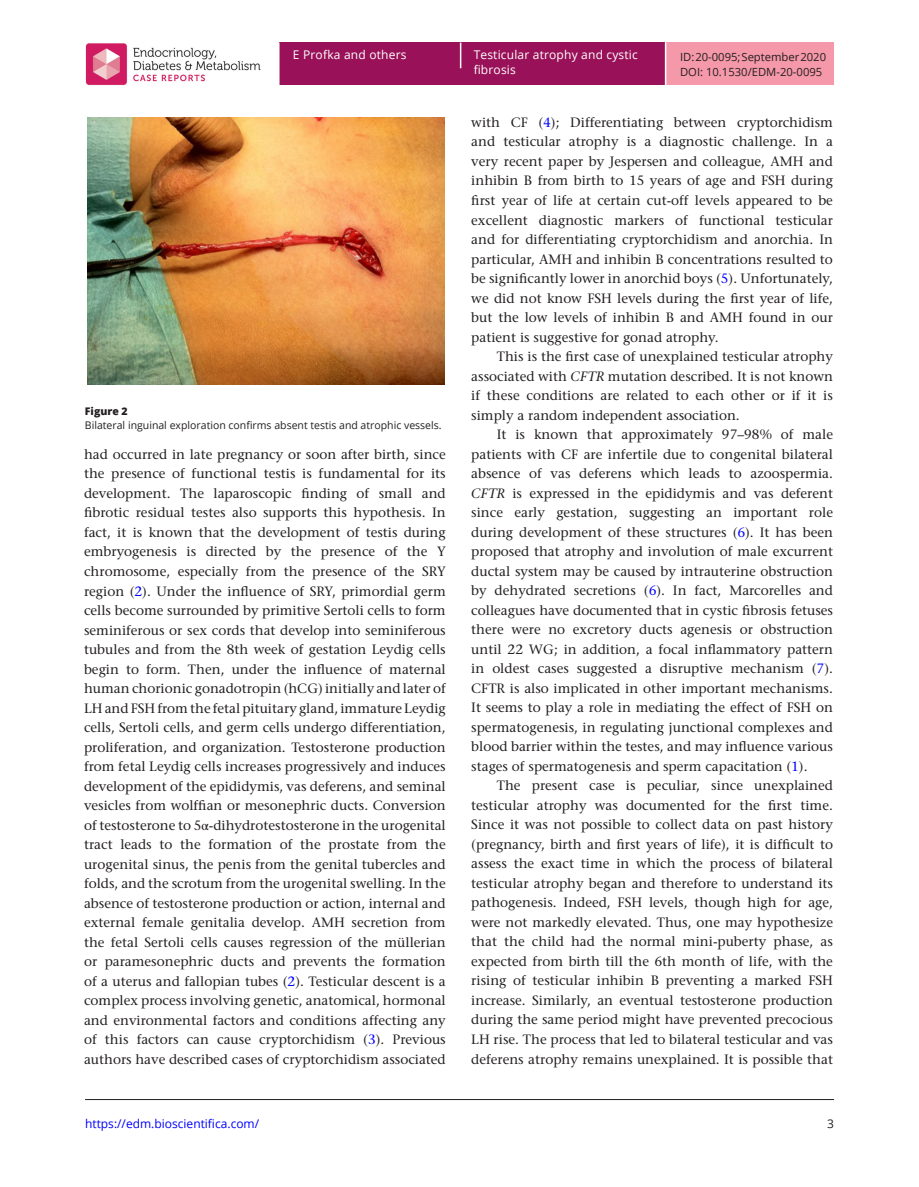
<style>
.page{position:relative;width:919px;height:1187px;background:#fff}
.page>*{position:absolute;margin:0;border:0;box-sizing:border-box;transform-origin:0 0}
.TXT{font:500 13.5px/19.5px "Stone Serif Std";color:#231f20;text-align:justify}
.TXI{font:500 13.5px/19.5px "Stone Serif Std";color:#231f20;text-align:justify}
.t1{font:12px/14.7px "Open Sans";letter-spacing:.015em;color:#fff}
.t2{font:12px "Open Sans";color:#00f}
.t3{font:12px "Open Sans";color:#231f20}
.t4{font:11.25px/14.5px "Open Sans";color:#231f20}
.FC{font:10.5px "Open Sans";color:#231f20}
.FC-2{font:800 10.5px "Open Sans";color:#231f20}
.s1{color:#00f}
.s2{font-family:"STIX General";font-weight:400}
.s3{font-style:italic}
</style>
<div class="page">
<div style="left:279px;top:43px;width:385px;height:42px;background:#991259"></div>
<div style="left:666px;top:43px;width:167px;height:42px;background:#f598a9"></div>
<svg style="left:460px;top:43px;width:1px;height:25px"></svg>
<img style="left:85px;top:43px;width:176px;height:42px">
<hr style="left:85px;top:1099px;width:749px;height:1px;background:#231f20">
<img style="left:87px;top:117px;width:357px;height:267px">
<p class="t1" style="left:293px;top:47px;width:115px">E Profka and others</p>
<p class="t4" style="left:680px;top:50px;width:147px">ID: 20-0095; September 2020<br>DOI: 10.1530/EDM-20-0095</p>
<p class="t1" style="left:473px;top:47px;width:166px">Testicular atrophy and cystic fibrosis</p>
<p class="FC-2" style="left:85px;top:403px;width:44px">Figure 2</p>
<p class="FC" style="left:85px;top:418px;width:358px">Bilateral inguinal exploration confirms absent testis and atrophic vessels.</p>
<p class="TXT" style="left:84px;top:444px;width:363px">had occurred in late pregnancy or soon after birth, since the presence of functional testis is fundamental for its development. The laparoscopic finding of small and fibrotic residual testes also supports this hypothesis. In fact, it is known that the development of testis during embryogenesis is directed by the presence of the Y chromosome, especially from the presence of the SRY region (<span class="s1">2</span>). Under the influence of SRY, primordial germ cells become surrounded by primitive Sertoli cells to form seminiferous or sex cords that develop into seminiferous tubules and from the 8th week of gestation Leydig cells begin to form. Then, under the influence of maternal human chorionic gonadotropin (hCG) initially and later of LH and FSH from the fetal pituitary gland, immature Leydig cells, Sertoli cells, and germ cells undergo differentiation, proliferation, and organization. Testosterone production from fetal Leydig cells increases progressively and induces development of the epididymis, vas deferens, and seminal vesicles from wolffian or mesonephric ducts. Conversion of testosterone to 5<span class="s2">α</span>-dihydrotestosterone in the urogenital tract leads to the formation of the prostate from the urogenital sinus, the penis from the genital tubercles and folds, and the scrotum from the urogenital swelling. In the absence of testosterone production or action, internal and external female genitalia develop. AMH secretion from the fetal Sertoli cells causes regression of the müllerian or paramesonephric ducts and prevents the formation of a uterus and fallopian tubes (<span class="s1">2</span>). Testicular descent is a complex process involving genetic, anatomical, hormonal and environmental factors and conditions affecting any of this factors can cause cryptorchidism (<span class="s1">3</span>). Previous authors have described cases of cryptorchidism associated</p>
<p class="TXT" style="left:471px;top:112px;width:363px">with CF (<span class="s1">4</span>); Differentiating between cryptorchidism and testicular atrophy is a diagnostic challenge. In a very recent paper by Jespersen and colleague, AMH and inhibin B from birth to 15 years of age and FSH during first year of life at certain cut-off levels appeared to be excellent diagnostic markers of functional testicular and for differentiating cryptorchidism and anorchia. In particular, AMH and inhibin B concentrations resulted to be significantly lower in anorchid boys (<span class="s1">5</span>). Unfortunately, we did not know FSH levels during the first year of life, but the low levels of inhibin B and AMH found in our patient is suggestive for gonad atrophy.</p>
<p class="TXI" style="left:471px;top:346px;width:363px;text-indent:26px">This is the first case of unexplained testicular atrophy associated with <span class="s3">CFTR</span> mutation described. It is not known if these conditions are related to each other or if it is simply a random independent association.</p>
<p class="TXI" style="left:471px;top:424px;width:363px;text-indent:26px">It is known that approximately 97–98% of male patients with CF are infertile due to congenital bilateral absence of vas deferens which leads to azoospermia.<br><span class="s3">CFTR</span> is expressed in the epididymis and vas deferent since early gestation, suggesting an important role during development of these structures (<span class="s1">6</span>). It has been proposed that atrophy and involution of male excurrent ductal system may be caused by intrauterine obstruction by dehydrated secretions (<span class="s1">6</span>). In fact, Marcorelles and colleagues have documented that in cystic fibrosis fetuses there were no excretory ducts agenesis or obstruction until 22 WG; in addition, a focal inflammatory pattern in oldest cases suggested a disruptive mechanism (<span class="s1">7</span>).<br>CFTR is also implicated in other important mechanisms.<br>It seems to play a role in mediating the effect of FSH on spermatogenesis, in regulating junctional complexes and blood barrier within the testes, and may influence various stages of spermatogenesis and sperm capacitation (<span class="s1">1</span>).</p>
<p class="TXI" style="left:471px;top:775px;width:363px;text-indent:26px">The present case is peculiar, since unexplained testicular atrophy was documented for the first time.<br>Since it was not possible to collect data on past history (pregnancy, birth and first years of life), it is difficult to assess the exact time in which the process of bilateral testicular atrophy began and therefore to understand its pathogenesis. Indeed, FSH levels, though high for age, were not markedly elevated. Thus, one may hypothesize that the child had the normal mini-puberty phase, as expected from birth till the 6th month of life, with the rising of testicular inhibin B preventing a marked FSH increase. Similarly, an eventual testosterone production during the same period might have prevented precocious LH rise. The process that led to bilateral testicular and vas deferens atrophy remains unexplained. It is possible that</p>
<p class="t2" style="left:85px;top:1115px;width:176px">https://edm.bioscientifica.com/</p>
<p class="t3" style="left:827px;top:1115px;width:8px">3</p>
</div>
